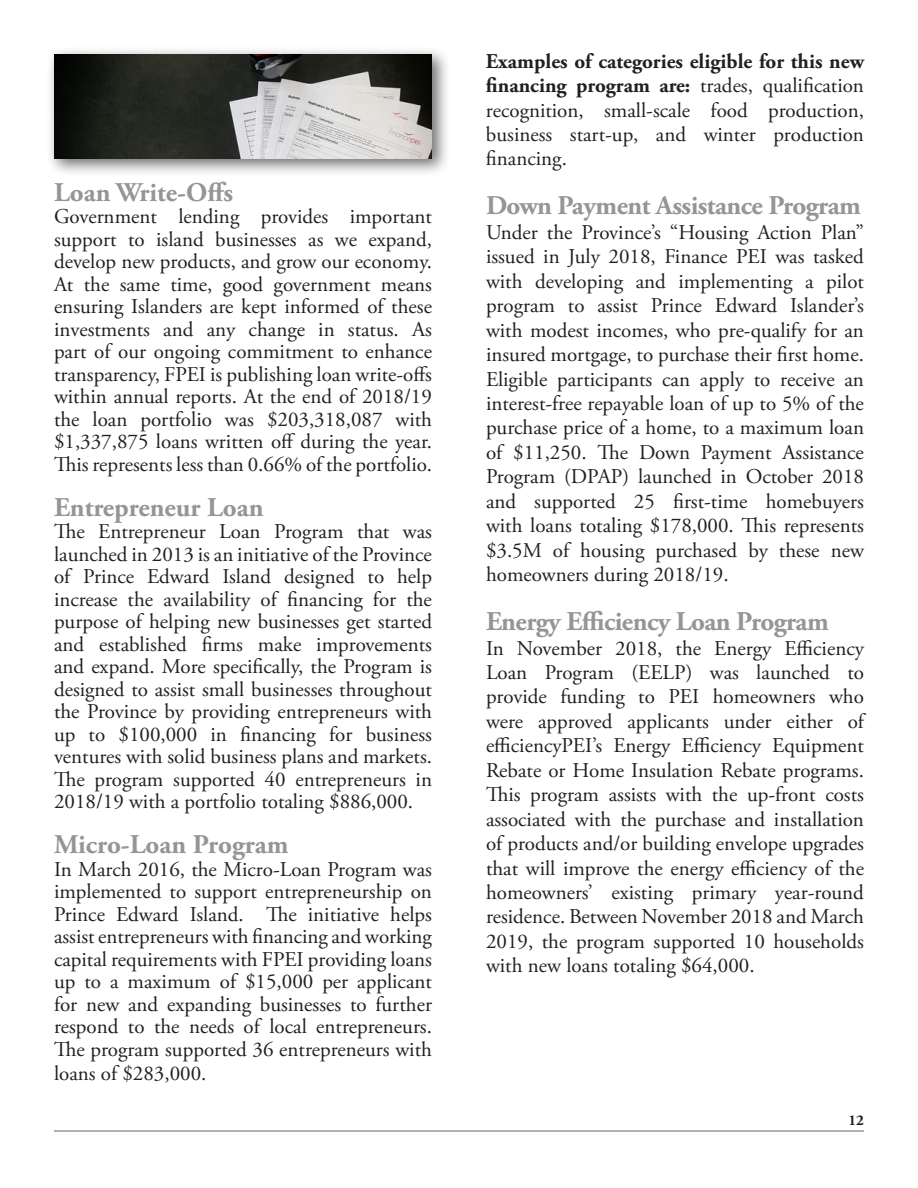
<style>
.page{position:relative;width:918px;height:1188px;background:#fff}
.page>*{position:absolute;margin:0;border:0;box-sizing:border-box;transform-origin:0 0}
.subheader{font:700 27px "Adobe Garamond Pro";letter-spacing:-.02em;color:#939598}
.subheader-2{font:700 27px "Adobe Garamond Pro";color:#939598}
.Copy{font:700 27px "Adobe Garamond Pro";color:#939598}
.Copy-2{font:21px/24.5px "Adobe Garamond Pro";color:#231f20;text-align:justify}
.subheader-3{font:21px/22.5px "Adobe Garamond Pro";color:#231f20;text-align:justify}
.t1{font:700 15px "Adobe Garamond Pro";color:#231f20}
.s1{font-weight:700}
</style>
<div class="page">
<hr style="left:54px;top:1130px;width:810px;height:2px;background:#939598">
<div style="left:46px;top:46px;width:404px;height:131px;background:#231f20;opacity:.65"></div>
<img style="left:54px;top:54px;width:378px;height:105px">
<p class="Copy" style="left:54px;top:177px;width:181px">Loan Write-Offs</p>
<p class="subheader-3" style="left:54px;top:206px;width:380px">Government lending provides important support to island businesses as we expand, develop new products, and grow our economy.<br>At the same time, good government means ensuring Islanders are kept informed of these investments and any change in status. As part of our ongoing commitment to enhance transparency, FPEI is publishing loan write-offs within annual reports. At the end of 2018/19 the loan portfolio was $203,318,087 with $1,337,875 loans written off during the year.<br>This represents less than 0.66% of the portfolio.</p>
<p class="subheader-2" style="left:54px;top:492px;width:211px">Entrepreneur Loan</p>
<p class="Copy-2" style="left:54px;top:521px;width:380px;line-height:22.5px">The Entrepreneur Loan Program that was launched in 2013 is an initiative of the Province of Prince Edward Island designed to help increase the availability of financing for the purpose of helping new businesses get started and established firms make improvements and expand. More specifically, the Program is designed to assist small businesses throughout the Province by providing entrepreneurs with up to $100,000 in financing for business ventures with solid business plans and markets.<br>The program supported 40 entrepreneurs in 2018/19 with a portfolio totaling $886,000.</p>
<p class="subheader-2" style="left:54px;top:829px;width:236px">Micro-Loan Program</p>
<p class="Copy-2" style="left:54px;top:859px;width:380px;line-height:22.5px">In March 2016, the Micro-Loan Program was implemented to support entrepreneurship on Prince Edward Island. The initiative helps assist entrepreneurs with financing and working capital requirements with FPEI providing loans up to a maximum of $15,000 per applicant for new and expanding businesses to further respond to the needs of local entrepreneurs.<br>The program supported 36 entrepreneurs with</p>
<p class="Copy-2" style="left:54px;top:1062px;width:154px">loans of $283,000.</p>
<p class="Copy-2" style="left:486px;top:50px;width:380px"><span class="s1">Examples of categories eligible for this new financing program are:</span> trades, qualification recognition, small-scale food production, business start-up, and winter production financing.</p>
<p class="subheader" style="left:486px;top:190px;width:376px">Down Payment Assistance Program</p>
<p class="Copy-2" style="left:486px;top:221px;width:380px">Under the Province’s “Housing Action Plan” issued in July 2018, Finance PEI was tasked with developing and implementing a pilot program to assist Prince Edward Islander’s with modest incomes, who pre-qualify for an insured mortgage, to purchase their first home.<br>Eligible participants can apply to receive an interest-free repayable loan of up to 5% of the purchase price of a home, to a maximum loan of $11,250. The Down Payment Assistance Program (DPAP) launched in October 2018 and supported 25 first-time homebuyers with loans totaling $178,000. This represents $3.5M of housing purchased by these new homeowners during 2018/19.</p>
<p class="subheader" style="left:486px;top:606px;width:344px">Energy Efficiency Loan Program</p>
<p class="Copy-2" style="left:486px;top:636px;width:380px">In November 2018, the Energy Efficiency Loan Program (EELP) was launched to provide funding to PEI homeowners who were approved applicants under either of efficiencyPEI’s Energy Efficiency Equipment Rebate or Home Insulation Rebate programs.<br>This program assists with the up-front costs associated with the purchase and installation of products and/or building envelope upgrades that will improve the energy efficiency of the homeowners’ existing primary year-round residence. Between November 2018 and March 2019, the program supported 10 households with new loans totaling $64,000.</p>
<p class="t1" style="left:848px;top:1112px;width:17px">12</p>
</div>
